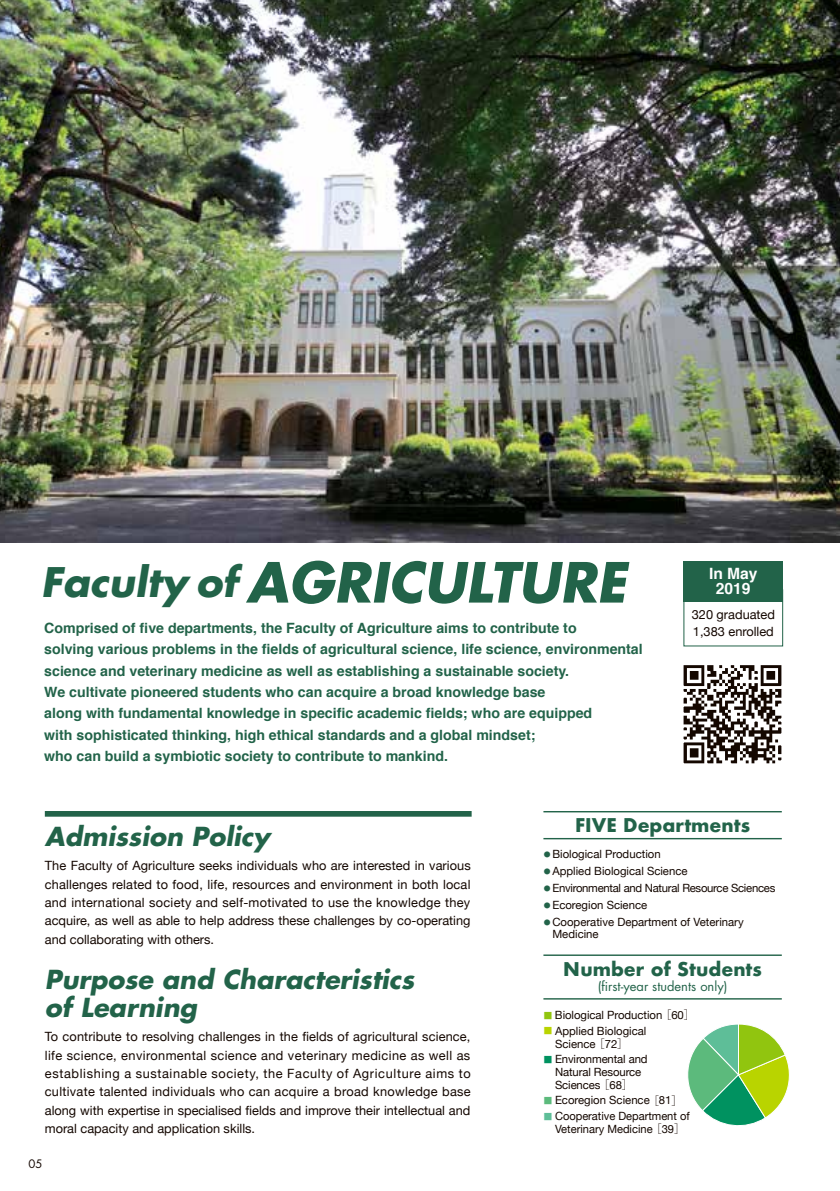
<style>
.page{position:relative;width:840px;height:1191px;background:#fff}
.page>*{position:absolute;margin:0;border:0;box-sizing:border-box;transform-origin:0 0}
.t1{font:italic 700 53.8px "Futura";color:#226349}
.t2{font:italic 700 25.6px/28.4px "Futura";color:#226349}
.t3{font:700 18.4px "Futura";color:#226349}
.t4{font:700 15.6px/15.6px "Helvetica";color:#fff;text-align:center}
.t5{font:700 14.2px/21.2px "Helvetica";color:#226349}
.t6{font:12.8px/18.4px "Helvetica Neue";color:#140700;text-align:justify}
.t7{font:12.8px "Futura";color:#226349}
.t8{font:11.4px/12.8px "Helvetica Neue";color:#140700}
.t9{font:11.4px "Helvetica Neue";letter-spacing:-.025em;color:#140700}
.t10{font:11.4px "Futura";color:#140700}
.s1{font-size:39.6px}
.s2{font-family:"Koz Min Pr 6 N";font-size:6.8px;color:#226349}
.s3{font-family:"Koz Min Pr 6 N";font-size:9px;color:#91c50f}
.s4{font-family:"Koz Min Pr 6 N"}
.s5{font-family:"Koz Min Pr 6 N";font-size:9px;color:#b9d400}
.s6{font-family:"Koz Min Pr 6 N";font-size:9px;color:#009260}
.s7{font-family:"Koz Min Pr 6 N";font-size:9px;color:#5cba7c}
.s8{font-family:"Koz Min Pr 6 N";font-size:9px;color:#5ebe98}
</style>
<div class="page">
<hr style="left:839px;top:0;width:1px;height:119px;background:#226349">
<img style="left:683px;top:665px;width:99px;height:99px">
<img style="left:0;top:0;width:839px;height:542px">
<div style="left:45px;top:811px;width:426px;height:5px;background:#226349"></div>
<hr style="left:543px;top:811px;width:238px;height:1px;background:#226349">
<hr style="left:543px;top:838px;width:238px;height:1px;background:#226349">
<hr style="left:543px;top:954px;width:238px;height:2px;background:#226349">
<hr style="left:543px;top:998px;width:238px;height:1px;background:#226349">
<div style="left:683px;top:561px;width:99px;height:40px;background:#226349"></div>
<div style="left:683px;top:589px;width:99px;height:57px;border:1px solid #226349"></div>
<svg style="left:687px;top:1024px;width:103px;height:102px"></svg>
<h1 class="t1" style="left:41px;top:545px;width:586px"><span class="s1">Faculty of</span> AGRICULTURE</h1>
<p class="t5" style="left:44px;top:618px;width:599px">Comprised of five departments, the Faculty of Agriculture aims to contribute to<br>solving various problems in the fields of agricultural science, life science, environmental science and veterinary medicine as well as establishing a sustainable society.<br>We cultivate pioneered students who can acquire a broad knowledge base<br>along with fundamental knowledge in specific academic fields; who are equipped<br>with sophisticated thinking, high ethical standards and a global mindset;<br>who can build a symbiotic society to contribute to mankind.</p>
<p class="t4" style="left:708px;top:565px;width:50px">In May<br>2019</p>
<p class="t6" style="left:691px;top:607px;width:85px;line-height:17px">320 graduated<br>1,383 enrolled</p>
<h2 class="t2" style="left:45px;top:822px;width:226px">Admission Policy</h2>
<p class="t6" style="left:45px;top:857px;width:427px">The Faculty of Agriculture seeks individuals who are interested in various challenges related to food, life, resources and environment in both local and international society and self-motivated to use the knowledge they acquire, as well as able to help address these challenges by co-operating and collaborating with others.</p>
<h2 class="t2" style="left:45px;top:964px;width:371px">Purpose and Characteristics of Learning</h2>
<p class="t6" style="left:45px;top:1028px;width:427px">To contribute to resolving challenges in the fields of agricultural science, life science, environmental science and veterinary medicine as well as establishing a sustainable society, the Faculty of Agriculture aims to cultivate talented individuals who can acquire a broad knowledge base along with expertise in specialised fields and improve their intellectual and moral capacity and application skills.</p>
<p class="t10" style="left:28px;top:1156px;width:15px">05</p>
<h3 class="t3" style="left:574px;top:812px;width:176px">FIVE Departments</h3>
<p class="t8" style="left:543px;top:848px;width:118px"><span class="s2">●</span> Biological Production</p>
<p class="t8" style="left:543px;top:865px;width:145px"><span class="s2">●</span> Applied Biological Science</p>
<p class="t9" style="left:543px;top:880px;width:233px"><span class="s2">●</span> Environmental and Natural Resource Sciences</p>
<p class="t8" style="left:543px;top:899px;width:105px"><span class="s2">●</span> Ecoregion Science</p>
<p class="t8" style="left:552px;top:917px;width:193px;line-height:11.4px;text-indent:-9px"><span class="s2">●</span> Cooperative Department of Veterinary<br>Medicine</p>
<h3 class="t3" style="left:563px;top:955px;width:200px">Number of Students</h3>
<p class="t7" style="left:597px;top:977px;width:131px">(first-year students only)</p>
<p class="t8" style="left:543px;top:1009px;width:153px"><span class="s3">■</span> Biological Production<span class="s4">［</span>60<span class="s4">］</span></p>
<p class="t8" style="left:543px;top:1025px;width:104px;text-align:center"><span class="s5">■</span> Applied Biological<br>Science<span class="s4">［</span>72<span class="s4">］</span></p>
<p class="t8" style="left:543px;top:1053px;width:106px;text-align:center"><span class="s6">■</span> Environmental and<br>Natural Resource<br>Sciences<span class="s4">［</span>68<span class="s4">］</span></p>
<p class="t8" style="left:543px;top:1094px;width:141px"><span class="s7">■</span> Ecoregion Science<span class="s4">［</span>81<span class="s4">］</span></p>
<p class="t8" style="left:554px;top:1110px;width:136px;text-indent:-12px"><span class="s8">■</span> Cooperative Department of<br>Veterinary Medicine<span class="s4">［</span>39<span class="s4">］</span></p>
</div>
